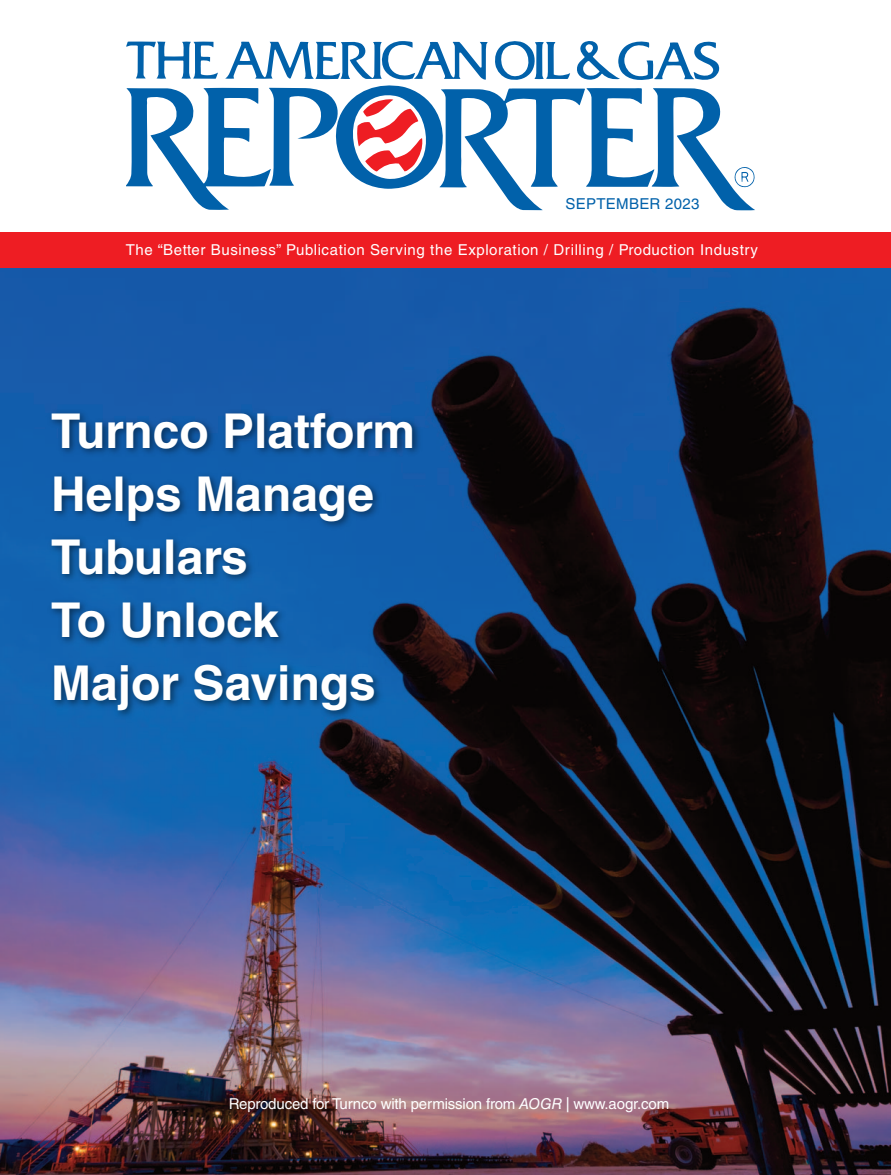
<style>
.page{position:relative;width:891px;height:1175px;background:#fff}
.page>*{position:absolute;margin:0;border:0;box-sizing:border-box;transform-origin:0 0}
.t1{font:700 48px/63px "Helvetica LT Std";color:#fff}
.t2{font:15px "Helvetica LT Std";letter-spacing:.04em;color:#fff}
.t3{font:15px "Helvetica LT Std";letter-spacing:-.01em;color:#fff}
.t4{font:15px "Helvetica LT Std";letter-spacing:.02em;color:#0161aa}
.s1{font-style:italic}
</style>
<div class="page">
<img style="left:0;top:268px;width:891px;height:906px">
<div style="left:0;top:233px;width:891px;height:35px;background:#ee1d23"></div>
<svg style="left:126px;top:41px;width:629px;height:169px"></svg>
<img style="left:35px;top:400px;width:440px;height:632px">
<p class="t4" style="left:566px;top:199px;width:135px">SEPTEMBER 2023</p>
<p class="t2" style="left:126px;top:244px;width:634px">The “Better Business” Publication Serving the Exploration / Drilling / Production Industry</p>
<h1 class="t1" style="left:51px;top:403px;width:365px">Turnco Platform<br>Helps Manage<br>Tubulars<br>To Unlock<br>Major Savings</h1>
<p class="t3" style="left:229px;top:1098px;width:442px">Reproduced for Turnco with permission from <span class="s1">AOGR |</span> www.aogr.com</p>
</div>
